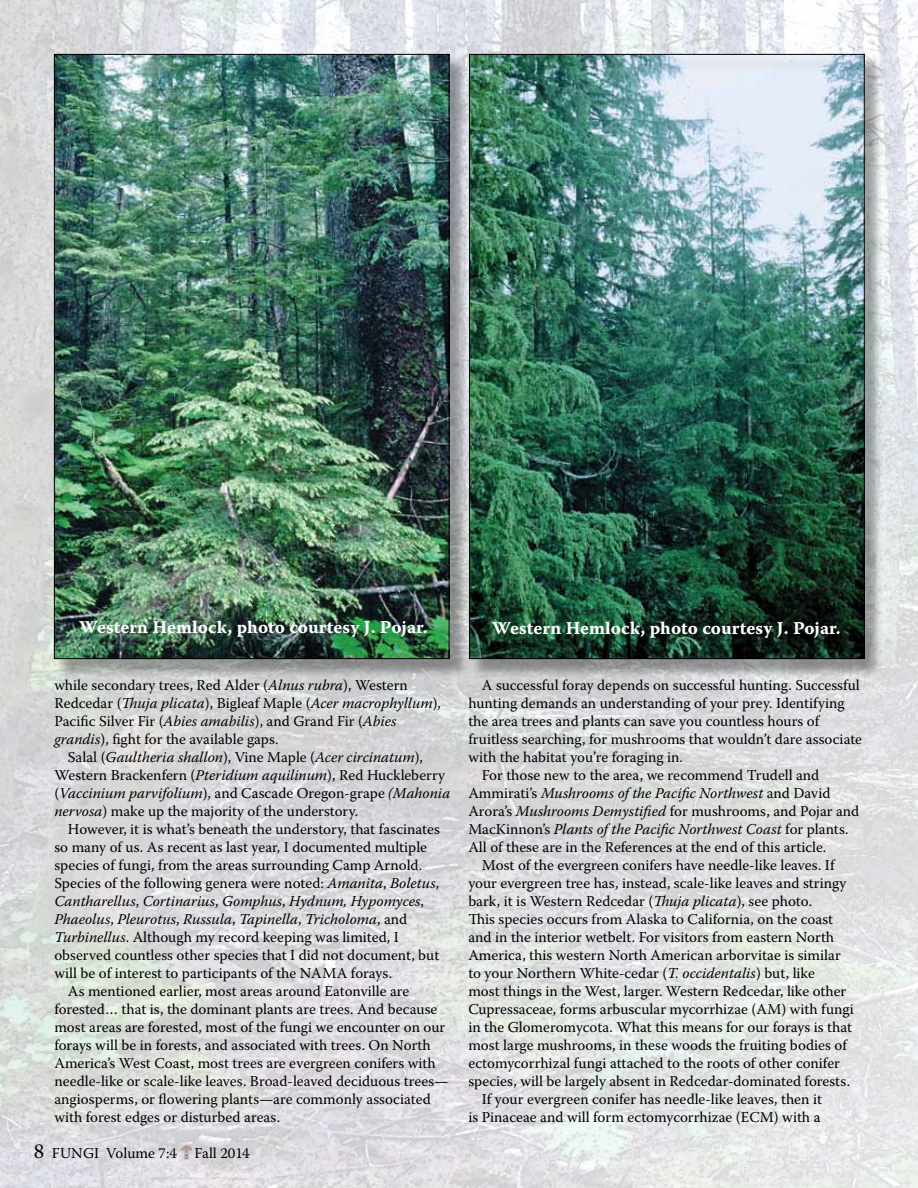
<style>
.page{position:relative;width:918px;height:1188px;background:#fff}
.page>*{position:absolute;margin:0;border:0;box-sizing:border-box;transform-origin:0 0}
.t1{font:18px "Warnock Pro Bold Capt";color:#fff}
.t2{font:15px/18px "Warnock Pro";color:#000}
.t3{font:italic 15px "Warnock Pro";color:#000}
.s1{font-style:italic}
.s2{font-style:normal}
.s3{font-size:21px}
</style>
<div class="page">
<img style="left:0;top:0;width:918px;height:1188px">
<div style="left:56px;top:56px;width:412px;height:622px;background:#000;opacity:.35"></div>
<div style="left:471px;top:56px;width:412px;height:622px;background:#000;opacity:.35"></div>
<img style="left:182px;top:1145px;width:10px;height:14px">
<p class="t1" style="left:79px;top:617px;width:350px">Western Hemlock, photo courtesy J. Pojar.</p>
<p class="t1" style="left:492px;top:617px;width:350px">Western Hemlock, photo courtesy J. Pojar.</p>
<p class="t2" style="left:54px;top:676px;width:388px">while secondary trees, Red Alder (<span class="s1">Alnus rubra</span>), Western Redcedar (<span class="s1">Thuja plicata</span>), Bigleaf Maple (<span class="s1">Acer macrophyllum</span>), Pacific Silver Fir (<span class="s1">Abies amabilis</span>), and Grand Fir (<span class="s1">Abies grandis</span>), fight for the available gaps.</p>
<p class="t2" style="left:54px;top:748px;width:397px;text-indent:13px">Salal (<span class="s1">Gaultheria shallon</span>), Vine Maple (<span class="s1">Acer circinatum</span>), Western Brackenfern (<span class="s1">Pteridium aquilinum</span>), Red Huckleberry (<span class="s1">Vaccinium parvifolium</span>), and Cascade Oregon-grape <span class="s1">(Mahonia nervosa</span>) make up the majority of the understory.</p>
<p class="t2" style="left:68px;top:820px;width:374px">However, it is what’s beneath the understory, that fascinates</p>
<p class="t2" style="left:54px;top:838px;width:374px">so many of us. As recent as last year, I documented multiple</p>
<p class="t2" style="left:54px;top:856px;width:369px">species of fungi, from the areas surrounding Camp Arnold.</p>
<p class="t2" style="left:54px;top:874px;width:386px">Species of the following genera were noted: <span class="s1">Amanita</span>, <span class="s1">Boletus</span>,</p>
<p class="t3" style="left:54px;top:892px;width:371px">Cantharellus<span class="s2">,</span> Cortinarius<span class="s2">,</span> Gomphus<span class="s2">,</span> Hydnum, Hypomyces<span class="s2">,</span></p>
<p class="t3" style="left:54px;top:910px;width:354px">Phaeolus<span class="s2">,</span> Pleurotus<span class="s2">,</span> Russula<span class="s2">,</span> Tapinella<span class="s2">,</span> Tricholoma<span class="s2">, and</span></p>
<p class="t2" style="left:54px;top:928px;width:346px"><span class="s1">Turbinellus</span>. Although my record keeping was limited, I</p>
<p class="t2" style="left:54px;top:946px;width:386px">observed countless other species that I did not document, but</p>
<p class="t2" style="left:54px;top:964px;width:339px">will be of interest to participants of the NAMA forays.</p>
<p class="t2" style="left:68px;top:982px;width:343px">As mentioned earlier, most areas around Eatonville are</p>
<p class="t2" style="left:54px;top:1000px;width:385px">forested… that is, the dominant plants are trees. And because</p>
<p class="t2" style="left:54px;top:1018px;width:392px">most areas are forested, most of the fungi we encounter on our</p>
<p class="t2" style="left:54px;top:1036px;width:378px">forays will be in forests, and associated with trees. On North</p>
<p class="t2" style="left:54px;top:1054px;width:383px">America’s West Coast, most trees are evergreen conifers with</p>
<p class="t2" style="left:54px;top:1072px;width:395px">needle-like or scale-like leaves. Broad-leaved deciduous trees—</p>
<p class="t2" style="left:54px;top:1090px;width:378px">angiosperms, or flowering plants—are commonly associated</p>
<p class="t2" style="left:54px;top:1108px;width:227px">with forest edges or disturbed areas.</p>
<p class="t2" style="left:34px;top:1144px;width:217px"><span class="s3">8</span> FUNGI Volume 7:4 Fall 2014</p>
<p class="t2" style="left:482px;top:676px;width:379px">A successful foray depends on successful hunting. Successful</p>
<p class="t2" style="left:468px;top:694px;width:378px">hunting demands an understanding of your prey. Identifying</p>
<p class="t2" style="left:468px;top:712px;width:352px">the area trees and plants can save you countless hours of</p>
<p class="t2" style="left:468px;top:730px;width:395px">fruitless searching, for mushrooms that wouldn’t dare associate</p>
<p class="t2" style="left:468px;top:748px;width:216px">with the habitat you’re foraging in.</p>
<p class="t2" style="left:482px;top:766px;width:339px">For those new to the area, we recommend Trudell and</p>
<p class="t3" style="left:468px;top:784px;width:364px"><span class="s2">Ammirati’s</span> Mushrooms of the Pacific Northwest <span class="s2">and David</span></p>
<p class="t2" style="left:468px;top:802px;width:393px">Arora’s <span class="s1">Mushrooms Demystified</span> for mushrooms, and Pojar and</p>
<p class="t3" style="left:468px;top:820px;width:382px"><span class="s2">MacKinnon’s</span> Plants of the Pacific Northwest Coast <span class="s2">for plants.</span></p>
<p class="t2" style="left:468px;top:838px;width:360px">All of these are in the References at the end of this article.</p>
<p class="t2" style="left:482px;top:856px;width:354px">Most of the evergreen conifers have needle-like leaves. If</p>
<p class="t2" style="left:468px;top:874px;width:380px">your evergreen tree has, instead, scale-like leaves and stringy</p>
<p class="t2" style="left:468px;top:892px;width:345px">bark, it is Western Redcedar (<span class="s1">Thuja plicata</span>), see photo.</p>
<p class="t2" style="left:468px;top:910px;width:366px">This species occurs from Alaska to California, on the coast</p>
<p class="t2" style="left:468px;top:928px;width:367px">and in the interior wetbelt. For visitors from eastern North</p>
<p class="t2" style="left:468px;top:946px;width:374px">America, this western North American arborvitae is similar</p>
<p class="t2" style="left:468px;top:964px;width:348px">to your Northern White-cedar (<span class="s1">T. occidentalis</span>) but, like</p>
<p class="t2" style="left:468px;top:982px;width:379px">most things in the West, larger. Western Redcedar, like other</p>
<p class="t2" style="left:468px;top:1000px;width:387px">Cupressaceae, forms arbuscular mycorrhizae (AM) with fungi</p>
<p class="t2" style="left:468px;top:1018px;width:385px">in the Glomeromycota. What this means for our forays is that</p>
<p class="t2" style="left:468px;top:1036px;width:380px">most large mushrooms, in these woods the fruiting bodies of</p>
<p class="t2" style="left:468px;top:1054px;width:373px">ectomycorrhizal fungi attached to the roots of other conifer</p>
<p class="t2" style="left:468px;top:1072px;width:383px">species, will be largely absent in Redcedar-dominated forests.</p>
<p class="t2" style="left:482px;top:1090px;width:342px">If your evergreen conifer has needle-like leaves, then it</p>
<p class="t2" style="left:468px;top:1108px;width:354px">is Pinaceae and will form ectomycorrhizae (ECM) with a</p>
</div>
